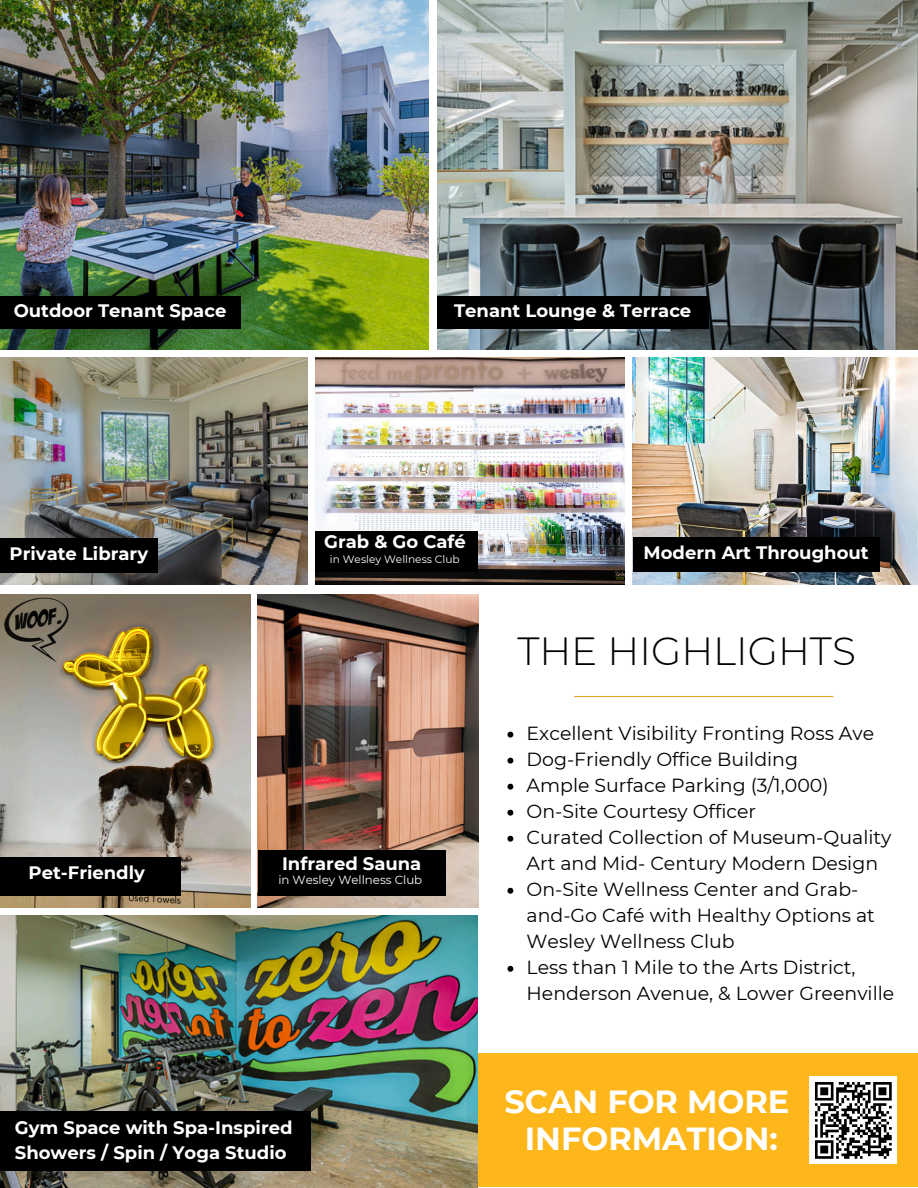
<style>
.page{position:relative;width:918px;height:1188px;background:#fff}
.page>*{position:absolute;margin:0;border:0;box-sizing:border-box;transform-origin:0 0}
.t1{font:300 39.15px "Montserrat";color:#000}
.t2{font:700 31.95px/37px "Montserrat";color:#fff;text-align:center}
.t3{font:18.9px/26px "Montserrat";color:#000}
.t4{font:700 18px/24.8px "Montserrat";color:#fff}
.t5{font:11.85px "Montserrat";color:#fff}
.t6{font:10.65px "Montserrat";color:#fff}
</style>
<div class="page">
<img style="left:0;top:0;width:429px;height:350px">
<img style="left:0;top:357px;width:308px;height:228px">
<div style="left:0;top:539px;width:158px;height:34px;background:#000"></div>
<img style="left:437px;top:0;width:481px;height:349px">
<div style="left:437px;top:297px;width:271px;height:32px;background:#000"></div>
<div style="left:0;top:297px;width:241px;height:32px;background:#000"></div>
<img style="left:0;top:594px;width:250px;height:314px">
<hr style="left:574px;top:696px;width:259px;height:1px;background:#e1a425">
<div style="left:0;top:858px;width:181px;height:38px;background:#000"></div>
<img style="left:257px;top:595px;width:222px;height:312px">
<img style="left:0;top:916px;width:478px;height:272px">
<div style="left:0;top:1111px;width:311px;height:60px;background:#000"></div>
<div style="left:258px;top:851px;width:188px;height:45px;background:#000"></div>
<img style="left:633px;top:357px;width:285px;height:228px">
<div style="left:633px;top:537px;width:247px;height:35px;background:#000"></div>
<svg style="left:507px;top:732px;width:6px;height:6px"></svg>
<svg style="left:507px;top:758px;width:6px;height:6px"></svg>
<svg style="left:507px;top:784px;width:6px;height:6px"></svg>
<svg style="left:507px;top:810px;width:6px;height:6px"></svg>
<svg style="left:507px;top:836px;width:6px;height:6px"></svg>
<svg style="left:507px;top:888px;width:6px;height:6px"></svg>
<svg style="left:507px;top:966px;width:6px;height:6px"></svg>
<img style="left:315px;top:358px;width:310px;height:227px">
<div style="left:315px;top:531px;width:163px;height:41px;background:#000"></div>
<div style="left:478px;top:1054px;width:440px;height:133px;background:#feb71b"></div>
<div style="left:810px;top:1077px;width:87px;height:87px;background:#fff"></div>
<svg style="left:815px;top:1082px;width:77px;height:77px"></svg>
<p class="t4" style="left:14px;top:299px;width:214px">Outdoor Tenant Space</p>
<p class="t4" style="left:454px;top:299px;width:239px">Tenant Lounge &amp; Terrace</p>
<p class="t4" style="left:324px;top:529px;width:143px">Grab &amp; Go Café</p>
<p class="t6" style="left:330px;top:552px;width:131px">in Wesley Wellness Club</p>
<h3 class="t4" style="left:10px;top:541px;width:140px">Private Library</h3>
<p class="t4" style="left:644px;top:540px;width:227px">Modern Art Throughout</p>
<p class="t4" style="left:29px;top:861px;width:118px">Pet-Friendly</p>
<p class="t4" style="left:282px;top:851px;width:141px">Infrared Sauna</p>
<p class="t5" style="left:278px;top:873px;width:145px">in Wesley Wellness Club</p>
<p class="t4" style="left:15px;top:1115px;width:279px">Gym Space with Spa-Inspired<br>Showers / Spin / Yoga Studio</p>
<h3 class="t1" style="left:517px;top:627px;width:340px">THE HIGHLIGHTS</h3>
<p class="t3" style="left:527px;top:720px;width:349px">Excellent Visibility Fronting Ross Ave</p>
<p class="t3" style="left:527px;top:746px;width:273px">Dog-Friendly Office Building</p>
<h3 class="t3" style="left:527px;top:772px;width:304px">Ample Surface Parking (3/1,000)</h3>
<p class="t3" style="left:527px;top:798px;width:231px">On-Site Courtesy Officer</p>
<h3 class="t3" style="left:527px;top:824px;width:366px">Curated Collection of Museum-Quality<br>Art and Mid- Century Modern Design</h3>
<h1 class="t3" style="left:527px;top:876px;width:350px">On-Site Wellness Center and Grab&shy;and-Go Café with Healthy Options at<br>Wesley Wellness Club</h1>
<p class="t3" style="left:527px;top:954px;width:369px">Less than 1 Mile to the Arts District,<br>Henderson Avenue, &amp; Lower Greenville</p>
<h2 class="t2" style="left:504px;top:1083px;width:287px">SCAN FOR MORE<br>INFORMATION:</h2>
</div>
